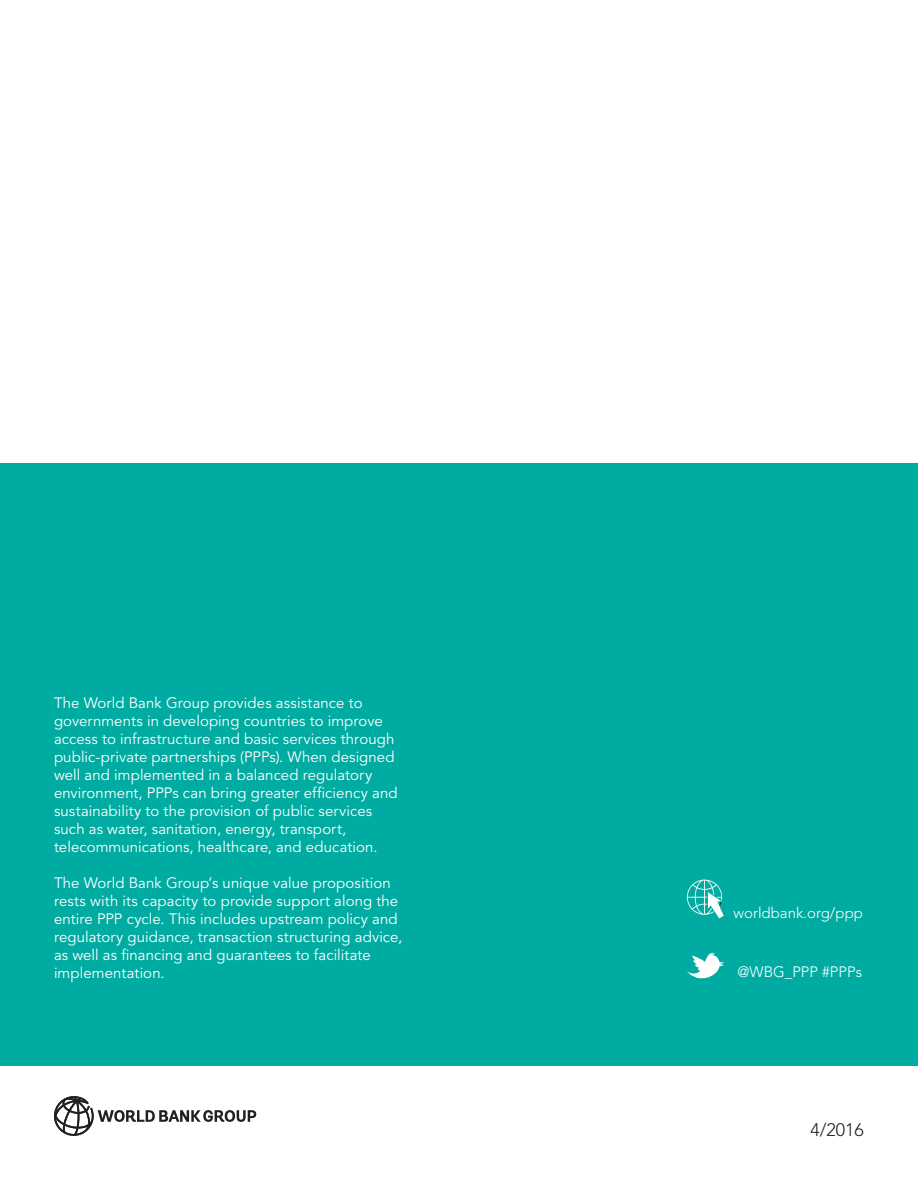
<style>
.page{position:relative;width:918px;height:1188px;background:#fff}
.page>*{position:absolute;margin:0;border:0;box-sizing:border-box;transform-origin:0 0}
.t1{font:300 18px "Avenir LT Std";color:#231f20}
.t2{font:15px/18px "Avenir LT Std";letter-spacing:.005em;color:#fff}
.t3{font:300 15px "Avenir LT Std";color:#fff}
</style>
<div class="page">
<div style="left:0;top:463px;width:918px;height:603px;background:#00aca2"></div>
<svg style="left:54px;top:1096px;width:202px;height:40px"></svg>
<svg style="left:687px;top:953px;width:37px;height:25px"></svg>
<svg style="left:687px;top:880px;width:37px;height:38px"></svg>
<p class="t2" style="left:54px;top:695px;width:345px">The World Bank Group provides assistance to governments in developing countries to improve access to infrastructure and basic services through public-private partnerships (PPPs). When designed well and implemented in a balanced regulatory environment, PPPs can bring greater efficiency and sustainability to the provision of public services such as water, sanitation, energy, transport, telecommunications, healthcare, and education.</p>
<p class="t2" style="left:54px;top:875px;width:350px">The World Bank Group’s unique value proposition rests with its capacity to provide support along the entire PPP cycle. This includes upstream policy and regulatory guidance, transaction structuring advice, as well as financing and guarantees to facilitate implementation.</p>
<p class="t3" style="left:734px;top:904px;width:131px">worldbank.org/ppp</p>
<p class="t3" style="left:738px;top:963px;width:126px">@WBG_PPP #PPPs</p>
<p class="t1" style="left:811px;top:1119px;width:55px">4/2016</p>
</div>
